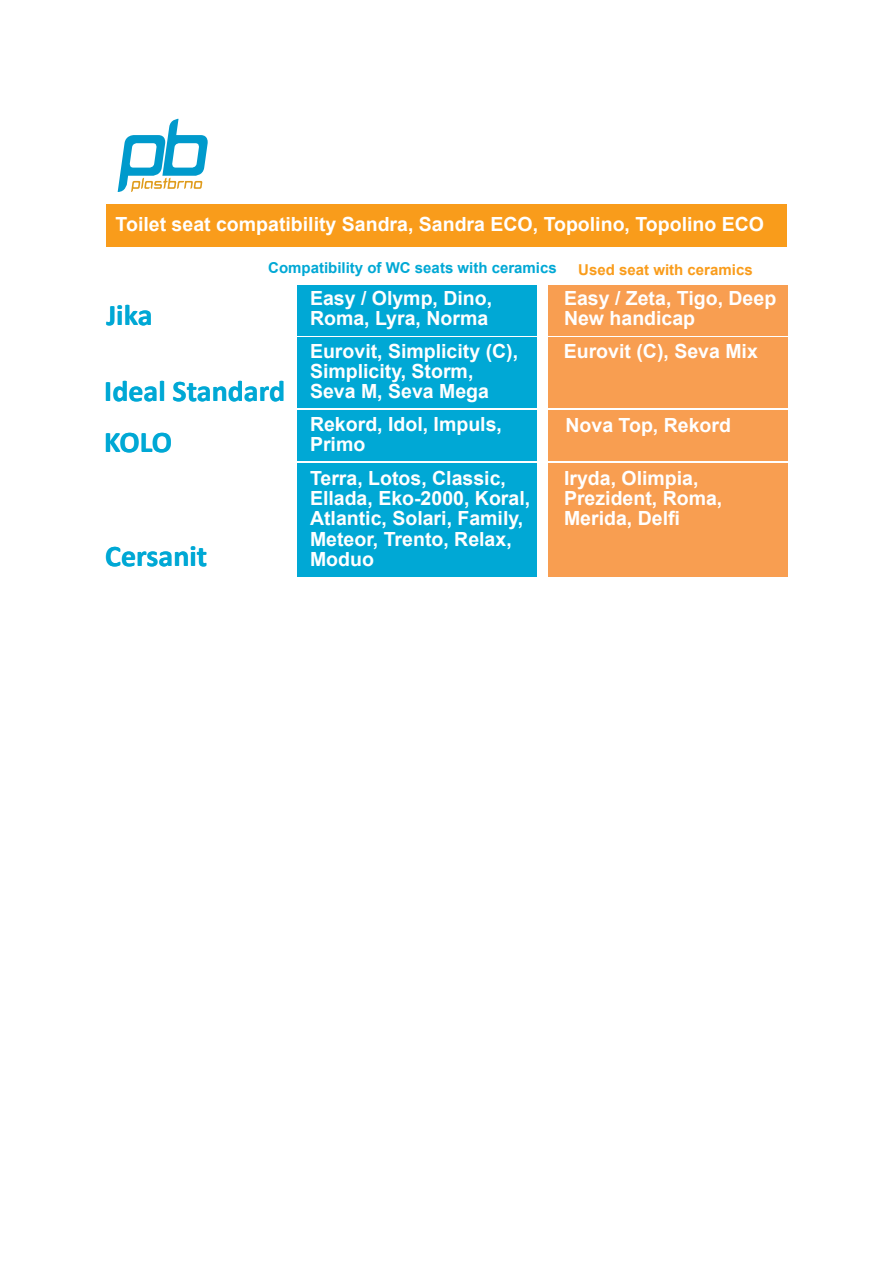
<style>
.page{position:relative;width:894px;height:1263px;background:#fff}
.page>*{position:absolute;margin:0;border:0;box-sizing:border-box;transform-origin:0 0}
.t1{font:700 30px "Calibri";color:#00a8d5}
.t2{font:700 19.5px "Arial";color:#fff}
.t3{font:700 15px "Arial";color:#00a8d5}
.t4{font:700 15px "Arial";color:#f99c1b}
</style>
<div class="page">
<div style="left:106px;top:204px;width:681px;height:43px;background:#f99c1b"></div>
<div style="left:547px;top:285px;width:240px;height:51px;background:#f89e51"></div>
<div style="left:547px;top:337px;width:240px;height:71px;background:#f89e51"></div>
<div style="left:297px;top:285px;width:239px;height:51px;background:#00a8d5"></div>
<div style="left:297px;top:463px;width:239px;height:113px;background:#00a8d5"></div>
<div style="left:297px;top:337px;width:239px;height:71px;background:#00a8d5"></div>
<div style="left:297px;top:410px;width:239px;height:51px;background:#00a8d5"></div>
<div style="left:547px;top:410px;width:240px;height:51px;background:#f89e51"></div>
<div style="left:547px;top:463px;width:240px;height:114px;background:#f89e51"></div>
<svg style="left:118px;top:119px;width:90px;height:73px"></svg>
<p class="t2" style="left:115px;top:217px;width:649px">Toilet seat compatibility Sandra, Sandra ECO, Topolino, Topolino ECO</p>
<p class="t3" style="left:268px;top:262px;width:290px">Compatibility of WC seats with ceramics</p>
<p class="t1" style="left:106px;top:303px;width:48px">Jika</p>
<p class="t2" style="left:115px;top:217px;width:663px">Kompatibilta WC sedátek Sandra, Sandra ECO, Topolino, Topolino ECO</p>
<p class="t4" style="left:578px;top:264px;width:176px">Used seat with ceramics</p>
<p class="t2" style="left:310px;top:291px;width:184px">Easy / Olymp, Dino,</p>
<p class="t2" style="left:310px;top:311px;width:180px">Roma, Lyra, Norma</p>
<p class="t2" style="left:563px;top:291px;width:214px">Easy / Zeta, Tigo, Deep</p>
<p class="t2" style="left:563px;top:311px;width:133px">New handicap</p>
<p class="t1" style="left:104px;top:378px;width:182px">Ideal Standard</p>
<p class="t1" style="left:104px;top:429px;width:69px">KOLO</p>
<p class="t1" style="left:105px;top:543px;width:103px">Cersanit</p>
<p class="t2" style="left:310px;top:344px;width:210px">Eurovit, Simplicity (C),</p>
<p class="t2" style="left:310px;top:364px;width:165px">Simplicity, Storm,</p>
<p class="t2" style="left:310px;top:384px;width:180px">Seva M, Seva Mega</p>
<p class="t2" style="left:310px;top:416px;width:193px">Rekord, Idol, Impuls,</p>
<p class="t2" style="left:310px;top:436px;width:57px">Primo</p>
<p class="t2" style="left:310px;top:471px;width:197px">Terra, Lotos, Classic,</p>
<p class="t2" style="left:310px;top:491px;width:222px">Ellada, Eko-2000, Koral,</p>
<p class="t2" style="left:310px;top:511px;width:215px">Atlantic, Solari, Family,</p>
<p class="t2" style="left:310px;top:531px;width:203px">Meteor, Trento, Relax,</p>
<p class="t2" style="left:310px;top:551px;width:65px">Moduo</p>
<p class="t2" style="left:563px;top:344px;width:195px">Eurovit (C), Seva Mix</p>
<p class="t2" style="left:565px;top:418px;width:167px">Nova Top, Rekord</p>
<p class="t2" style="left:563px;top:471px;width:136px">Iryda, Olimpia,</p>
<p class="t2" style="left:563px;top:491px;width:160px">Prezident, Roma,</p>
<p class="t2" style="left:563px;top:511px;width:117px">Merida, Delfi</p>
</div>
